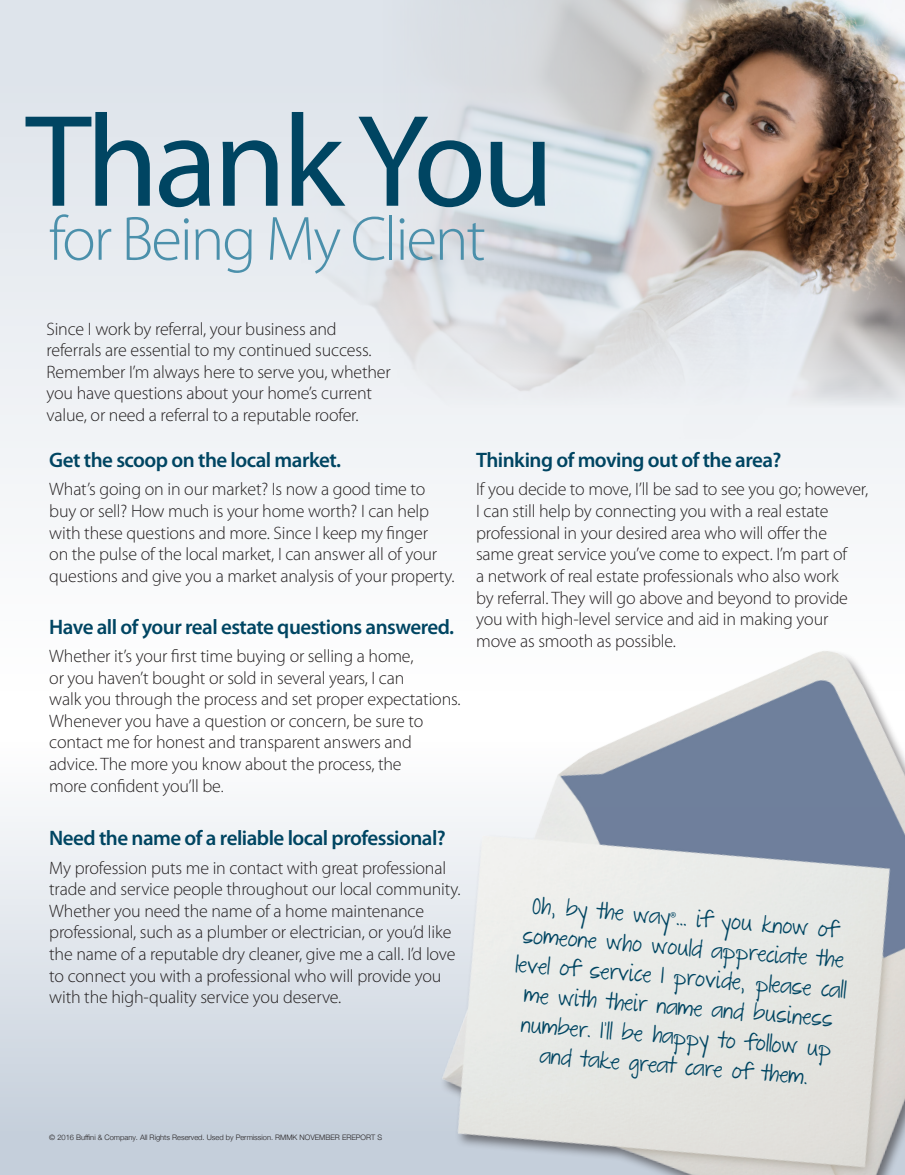
<style>
.page{position:relative;width:905px;height:1175px;background:#fff}
.page>*{position:absolute;margin:0;border:0;box-sizing:border-box;transform-origin:0 0}
.t1{font:132px "Myriad Pro";letter-spacing:-.035em;color:#004562}
.t2{font:300 63px "Myriad Pro";letter-spacing:-.035em;color:#4b90ab}
.t3{font:600 21px "Myriad Pro";letter-spacing:-.025em;color:#004562}
.t4{font:19.8px/29.7px "The Great Escape";color:#004562;text-align:center}
.t5{font:300 18px/21.6px "Myriad Pro";letter-spacing:-.01em;color:#231f20}
.t6{font:300 7.5px "Helvetica Neue";color:#231f20}
.s1{font-size:16.5px}
.s2{font-family:"Arno Pro"}
</style>
<div class="page">
<svg style="left:0;top:810px;width:378px;height:364px;background:#dae0e8"></svg>
<div style="left:0;top:0;width:904px;height:766px;background:linear-gradient(to bottom,#dbe2e9,#fff)"></div>
<img style="left:301px;top:0;width:603px;height:438px">
<img style="left:378px;top:551px;width:526px;height:623px">
<p class="t1" style="left:26px;top:80px;width:530px">Thank You</p>
<p class="t2" style="left:49px;top:201px;width:438px">for Being My Client</p>
<p class="t5" style="left:47px;top:318px;width:346px">Since I work by referral, your business and referrals are essential to my continued success.<br>Remember I’m always here to serve you, whether you have questions about your home’s current value, or need a referral to a reputable roofer.</p>
<p class="t3" style="left:49px;top:447px;width:293px">Get the scoop on the local market.</p>
<p class="t5" style="left:49px;top:478px;width:407px">What’s going on in our market? Is now a good time to buy or sell? How much is your home worth? I can help with these questions and more. Since I keep my finger<br>on the pulse of the local market, I can answer all of your questions and give you a market analysis of your property.</p>
<p class="t3" style="left:49px;top:613px;width:406px">Have all of your real estate questions answered.</p>
<p class="t5" style="left:49px;top:645px;width:413px">Whether it’s your first time buying or selling a home,<br>or you haven’t bought or sold in several years, I can<br>walk you through the process and set proper expectations.<br>Whenever you have a question or concern, be sure to contact me for honest and transparent answers and advice. The more you know about the process, the<br>more confident you’ll be<span class="s1">.</span></p>
<p class="t3" style="left:49px;top:825px;width:398px">Need the name of a reliable local professional?</p>
<p class="t5" style="left:49px;top:856px;width:413px">My profession puts me in contact with great professional trade and service people throughout our local community.<br>Whether you need the name of a home maintenance professional, such as a plumber or electrician, or you’d like the name of a reputable dry cleaner, give me a call. I’d love to connect you with a professional who will provide you with the high-quality service you deserve.</p>
<p class="t3" style="left:476px;top:447px;width:307px">Thinking of moving out of the area?</p>
<p class="t5" style="left:476px;top:478px;width:394px">If you decide to move, I’ll be sad to see you go; however, I can still help by connecting you with a real estate professional in your desired area who will offer the same great service you’ve come to expect. I’m part of<br>a network of real estate professionals who also work<br>by referral. They will go above and beyond to provide you with high-level service and aid in making your move as smooth as possible.</p>
<p class="t4" style="left:522px;top:889px;width:333px;rotate:5deg">Oh, by the way<span class="s2">®</span>… if you know of someone who would appreciate the level of service I provide, please call me with their name and business number. I’ll be happy to follow up and take great care of them.</p>
<p class="t6" style="left:49px;top:1130px;width:334px">© 2016 Buffini &amp; Company. All Rights Reserved. Used by Permission. RMMK NOVEMBER EREPORT S</p>
</div>
